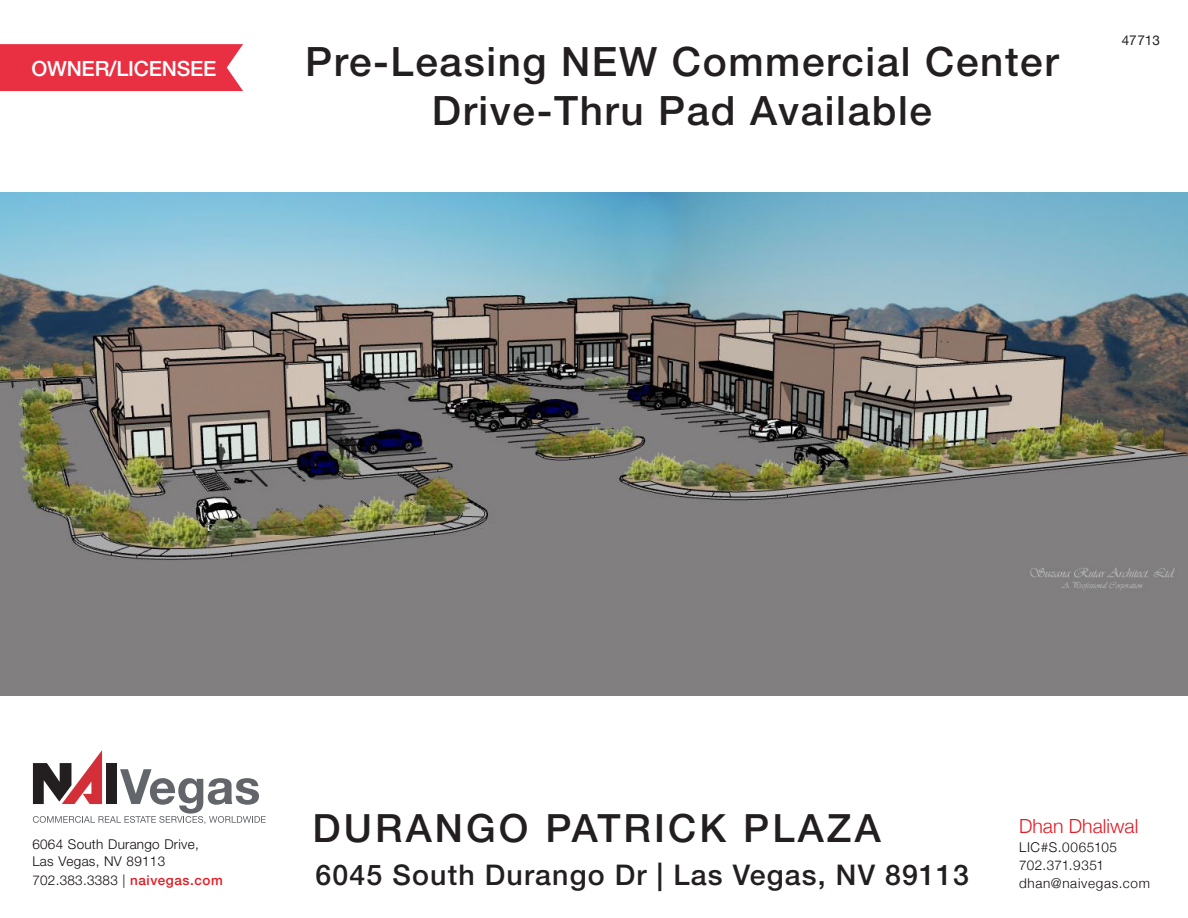
<style>
.page{position:relative;width:1188px;height:918px;background:#fff}
.page>*{position:absolute;margin:0;border:0;box-sizing:border-box;transform-origin:0 0}
.Address_Black{font:500 40.5px "Helvetica Neue LT Std";letter-spacing:.04em;color:#231f20}
.Address_Black-2{font:500 39px "Helvetica Neue LT Std";letter-spacing:.08em;color:#231f20}
.Address_Black-3{font:500 28.5px "Helvetica Neue LT Std";letter-spacing:.04em;color:#231f20}
.t1{font:500 21px "Helvetica Neue LT Std";letter-spacing:-.01em;color:#fff}
.t2{font:300 19.5px "Helvetica Neue";color:#e51a23}
.t3{font:300 13.5px/16.2px "Helvetica Neue LT Std";letter-spacing:.02em;color:#110a0c}
.Phone_Number{font:300 13.5px "Helvetica Neue";letter-spacing:.05em;color:#110a0c}
.Phone_Number-2{font:300 13.5px "Helvetica Neue";letter-spacing:.015em;color:#110a0c}
.Phone_Number-3{font:13.5px "Helvetica Neue";letter-spacing:.005em;color:#231f20}
.s1{font-weight:500;color:#e51a23}
</style>
<div class="page">
<div style="left:0;top:193px;width:1188px;height:503px;background:#817f80"></div>
<img style="left:0;top:193px;width:1188px;height:398px">
<svg style="left:33px;top:750px;width:233px;height:74px"></svg>
<div style="left:0;top:44px;width:243px;height:47px;background:#e83042"></div>
<p class="t1" style="left:31px;top:56px;width:187px">OWNER/LICENSEE</p>
<p class="Address_Black" style="left:305px;top:37px;width:755px">Pre-Leasing NEW Commercial Center</p>
<p class="Address_Black" style="left:432px;top:86px;width:502px">Drive-Thru Pad Available</p>
<p class="Phone_Number-3" style="left:1122px;top:31px;width:40px">47713</p>
<p class="Address_Black-2" style="left:313px;top:805px;width:570px">DURANGO PATRICK PLAZA</p>
<p class="t3" style="left:32px;top:836px;width:168px">6064 South Durango Drive,<br>Las Vegas, NV 89113</p>
<p class="t3" style="left:32px;top:872px;width:192px">702.383.3383 | <span class="s1">naivegas.com</span></p>
<p class="Address_Black-3" style="left:316px;top:858px;width:655px">6045 South Durango Dr | Las Vegas, NV 89113</p>
<p class="t2" style="left:1019px;top:810px;width:121px">Dhan Dhaliwal</p>
<p class="Phone_Number" style="left:1019px;top:836px;width:100px">LIC#S.0065105</p>
<p class="Phone_Number-2" style="left:1019px;top:854px;width:87px">702.371.9351</p>
<p class="Phone_Number" style="left:1019px;top:872px;width:132px">dhan@naivegas.com</p>
</div>
